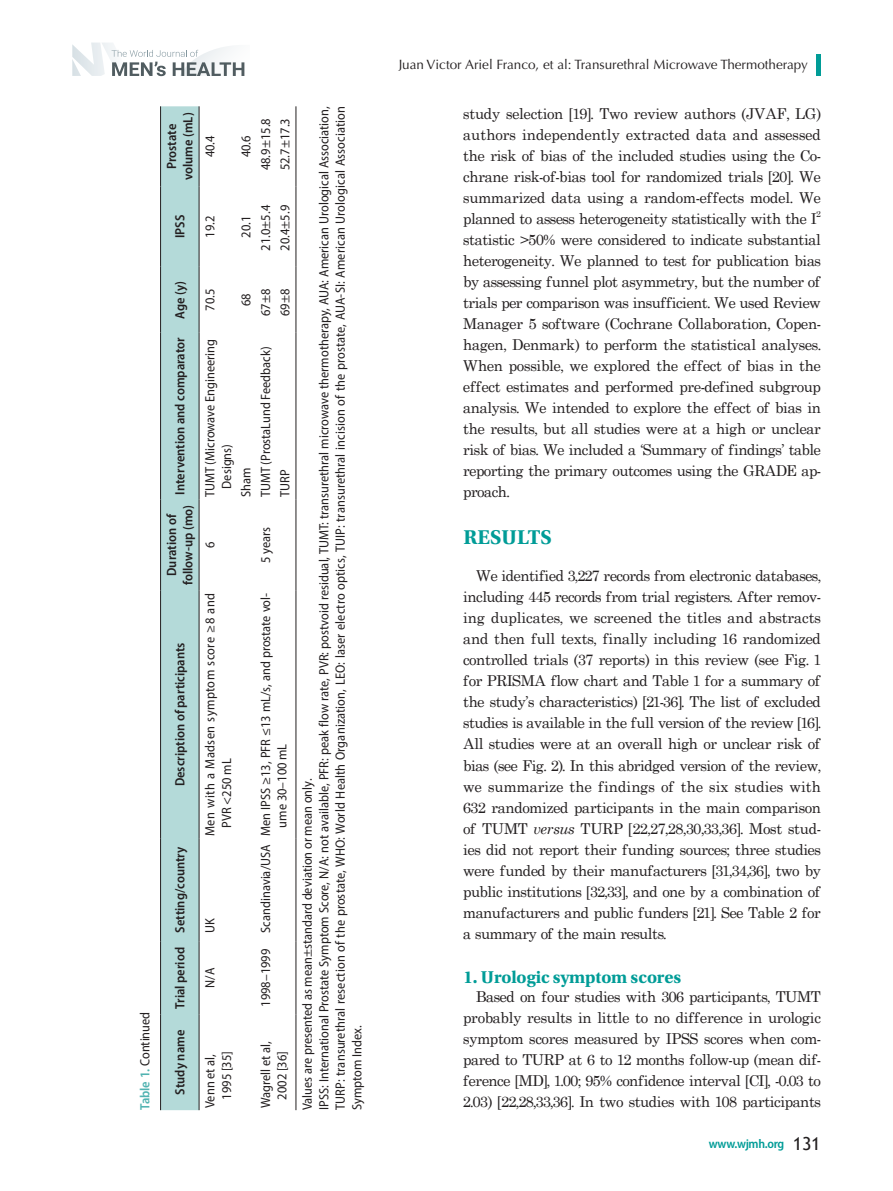
<style>
.page{position:relative;width:893px;height:1191px;background:#fff}
.page>*{position:absolute;margin:0;border:0;box-sizing:border-box;transform-origin:0 0}
.t1{font:700 21px "Utopia Std";color:#009c97}
.t2{font:700 18px "Utopia Std";letter-spacing:-.01em;color:#009c97}
.t3{font:15px/21px "Century Schoolbook";letter-spacing:-.04em;color:#231f20;text-align:justify}
.t4{font:semi-condensed 13.5px/16.5px "Myriad Pro";color:#231f20}
.t5{font:600 semi-condensed 13.5px/16.5px "Myriad Pro";color:#231f20;text-align:center}
.t6{font:13.5px "Optima LT Std";color:#231f20}
.t7{font:semi-condensed 13.5px/16.5px "Myriad Pro";letter-spacing:.03em;color:#231f20}
.t8{font:600 semi-condensed 12.75px "Myriad Pro";letter-spacing:-.025em;color:#009c97}
.t9{font:8.7px "Century Schoolbook";color:#231f20}
.s1{font-weight:600;color:#51b3b1}
.s2{font-style:italic}
.s3{font-family:"Trebuchet MS";font-weight:400;font-stretch:normal;font-size:18px;color:#231f20}
</style>
<div class="page">
<div style="left:816px;top:54px;width:5px;height:21px;background:#009c97"></div>
<svg style="left:72px;top:43px;width:173px;height:33px"></svg>
<div style="left:161px;top:106px;width:38px;height:1004px;background:#b4dad9"></div>
<hr style="left:160px;top:1014px;width:1px;height:96px;background:#231f20">
<hr style="left:160px;top:941px;width:1px;height:73px;background:#231f20">
<hr style="left:160px;top:838px;width:1px;height:103px;background:#231f20">
<hr style="left:160px;top:591px;width:1px;height:247px;background:#231f20">
<hr style="left:160px;top:499px;width:1px;height:92px;background:#231f20">
<hr style="left:160px;top:332px;width:1px;height:167px;background:#231f20">
<hr style="left:160px;top:267px;width:1px;height:65px;background:#231f20">
<hr style="left:160px;top:186px;width:1px;height:81px;background:#231f20">
<hr style="left:160px;top:106px;width:1px;height:80px;background:#231f20">
<hr style="left:296px;top:332px;width:1px;height:167px;background:#231f20">
<hr style="left:296px;top:267px;width:1px;height:65px;background:#231f20">
<hr style="left:296px;top:186px;width:1px;height:81px;background:#231f20">
<hr style="left:296px;top:106px;width:1px;height:80px;background:#231f20">
<hr style="left:296px;top:1014px;width:1px;height:96px;background:#231f20">
<hr style="left:296px;top:941px;width:1px;height:73px;background:#231f20">
<hr style="left:296px;top:838px;width:1px;height:103px;background:#231f20">
<hr style="left:296px;top:591px;width:1px;height:247px;background:#231f20">
<hr style="left:296px;top:499px;width:1px;height:92px;background:#231f20">
<hr style="left:199px;top:1014px;width:1px;height:96px;background:#231f20">
<hr style="left:199px;top:941px;width:1px;height:73px;background:#231f20">
<hr style="left:199px;top:838px;width:1px;height:103px;background:#231f20">
<hr style="left:199px;top:591px;width:1px;height:247px;background:#231f20">
<hr style="left:199px;top:499px;width:1px;height:92px;background:#231f20">
<hr style="left:199px;top:332px;width:1px;height:167px;background:#231f20">
<hr style="left:199px;top:267px;width:1px;height:65px;background:#231f20">
<hr style="left:199px;top:186px;width:1px;height:81px;background:#231f20">
<hr style="left:199px;top:106px;width:1px;height:80px;background:#231f20">
<p class="t4" style="left:137px;top:1110px;width:100px;rotate:-90deg"><span class="s1">Table 1.</span> Continued</p>
<p class="t5" style="left:163px;top:180px;width:69px;rotate:-90deg">Prostate volume (mL)</p>
<p class="t4" style="left:202px;top:157px;width:23px;rotate:-90deg">40.4</p>
<p class="t5" style="left:171px;top:238px;width:25px;rotate:-90deg">IPSS</p>
<p class="t4" style="left:202px;top:238px;width:23px;rotate:-90deg">19.2</p>
<p class="t4" style="left:238px;top:157px;width:23px;rotate:-90deg">40.6</p>
<p class="t4" style="left:257px;top:170px;width:54px;rotate:-90deg">48.9±15.8</p>
<p class="t4" style="left:277px;top:170px;width:54px;rotate:-90deg">52.7±17.3</p>
<p class="t4" style="left:238px;top:238px;width:23px;rotate:-90deg">20.1</p>
<p class="t4" style="left:257px;top:250px;width:47px;rotate:-90deg">21.0±5.4</p>
<p class="t4" style="left:277px;top:250px;width:47px;rotate:-90deg">20.4±5.9</p>
<p class="t5" style="left:171px;top:318px;width:39px;rotate:-90deg">Age (y)</p>
<p class="t5" style="left:171px;top:494px;width:158px;rotate:-90deg">Intervention and comparator</p>
<p class="t5" style="left:163px;top:585px;width:82px;rotate:-90deg">Duration of follow-up (mo)</p>
<p class="t5" style="left:171px;top:786px;width:145px;rotate:-90deg">Description of participants</p>
<p class="t5" style="left:171px;top:1008px;width:163px;rotate:-90deg">Trial period Setting/country</p>
<p class="t5" style="left:171px;top:1094px;width:66px;rotate:-90deg">Study name</p>
<p class="t4" style="left:202px;top:311px;width:23px;rotate:-90deg">70.5</p>
<p class="t4" style="left:238px;top:306px;width:14px;rotate:-90deg">68</p>
<p class="t4" style="left:257px;top:316px;width:29px;rotate:-90deg">67±8</p>
<p class="t4" style="left:277px;top:316px;width:29px;rotate:-90deg">69±8</p>
<p class="t4" style="left:202px;top:489px;width:151px;text-indent:-9px;rotate:-90deg">TUMT (Microwave Engineering<br>Designs)</p>
<p class="t4" style="left:238px;top:497px;width:31px;rotate:-90deg">Sham</p>
<p class="t4" style="left:257px;top:497px;width:152px;rotate:-90deg">TUMT (ProstaLund Feedback)</p>
<p class="t4" style="left:277px;top:497px;width:29px;rotate:-90deg">TURP</p>
<p class="t4" style="left:202px;top:548px;width:8px;rotate:-90deg">6</p>
<p class="t4" style="left:257px;top:563px;width:38px;rotate:-90deg">5 years</p>
<p class="t7" style="left:202px;top:827px;width:236px;text-indent:-9px;rotate:-90deg">Men with a Madsen symptom score ≥8 and<br>PVR &lt;250 mL</p>
<p class="t4" style="left:202px;top:932px;width:16px;rotate:-90deg">UK</p>
<p class="t4" style="left:202px;top:987px;width:22px;rotate:-90deg">N/A</p>
<p class="t4" style="left:257px;top:827px;width:236px;text-indent:-179px;rotate:-90deg">1998–1999 Scandinavia/USA Men IPSS ≥13, PFR ≤13 mL/s, and prostate vol&shy;ume 30–100 mL</p>
<p class="t4" style="left:202px;top:1108px;width:59px;text-align:right;rotate:-90deg">Venn et al,<br>1995 [35]</p>
<p class="t4" style="left:257px;top:1108px;width:68px;text-align:center;rotate:-90deg">Wagrell et al,<br>2002 [36]</p>
<p class="t4" style="left:299px;top:1110px;width:1005px;rotate:-90deg">Values are presented as mean±standard deviation or mean only.<br>IPSS: International Prostate Symptom Score, N/A: not available, PFR: peak flow rate, PVR: postvoid residual, TUMT: transurethral microwave thermotherapy, AUA: American Urological Association, TURP: transurethral resection of the prostate, WHO: World Health Organization, LEO: laser electro optics, TUIP: transurethral incision of the prostate, AUA-SI: American Urological Association Symptom Index.</p>
<p class="t6" style="left:399px;top:57px;width:411px">Juan Victor Ariel Franco, et al: Transurethral Microwave Thermotherapy</p>
<p class="t3" style="left:463px;top:102px;width:360px">study selection [19]. Two review authors (JVAF, LG) authors independently extracted data and assessed the risk of bias of the included studies using the Co&shy;chrane risk-of-bias tool for randomized trials [20]. We summarized data using a random-effects model. We planned to assess heterogeneity statistically with the I</p>
<p class="t9" style="left:816px;top:207px;width:6px">2</p>
<p class="t3" style="left:463px;top:228px;width:360px">statistic &gt;50% were considered to indicate substantial heterogeneity. We planned to test for publication bias by assessing funnel plot asymmetry, but the number of trials per comparison was insufficient. We used Review Manager 5 software (Cochrane Collaboration, Copen&shy;hagen, Denmark) to perform the statistical analyses.<br>When possible, we explored the effect of bias in the effect estimates and performed pre-defined subgroup analysis. We intended to explore the effect of bias in the results, but all studies were at a high or unclear risk of bias. We included a ‘Summary of findings’ table reporting the primary outcomes using the GRADE ap&shy;proach.</p>
<h1 class="t1" style="left:464px;top:525px;width:90px">RESULTS</h1>
<p class="t3" style="left:463px;top:564px;width:360px;text-indent:13px">We identified 3,227 records from electronic databases, including 445 records from trial registers. After remov&shy;ing duplicates, we screened the titles and abstracts and then full texts, finally including 16 randomized controlled trials (37 reports) in this review (see Fig. 1 for PRISMA flow chart and Table 1 for a summary of the study’s characteristics) [21-36]. The list of excluded studies is available in the full version of the review [16].<br>All studies were at an overall high or unclear risk of bias (see Fig. 2). In this abridged version of the review, we summarize the findings of the six studies with 632 randomized participants in the main comparison of TUMT <span class="s2">versus</span> TURP [22,27,28,30,33,36]. Most stud&shy;ies did not report their funding sources; three studies were funded by their manufacturers [31,34,36], two by public institutions [32,33], and one by a combination of manufacturers and public funders [21]. See Table 2 for a summary of the main results.</p>
<p class="t2" style="left:463px;top:966px;width:219px">1. Urologic symptom scores</p>
<p class="t3" style="left:463px;top:984px;width:360px;text-indent:13px">Based on four studies with 306 participants, TUMT probably results in little to no difference in urologic symptom scores measured by IPSS scores when com&shy;pared to TURP at 6 to 12 months follow-up (mean dif&shy;ference [MD], 1.00; 95% confidence interval [CI], -0.03 to 2.03) [22,28,33,36]. In two studies with 108 participants</p>
<p class="t8" style="left:709px;top:1135px;width:113px">www.wjmh.org <span class="s3">131</span></p>
</div>
